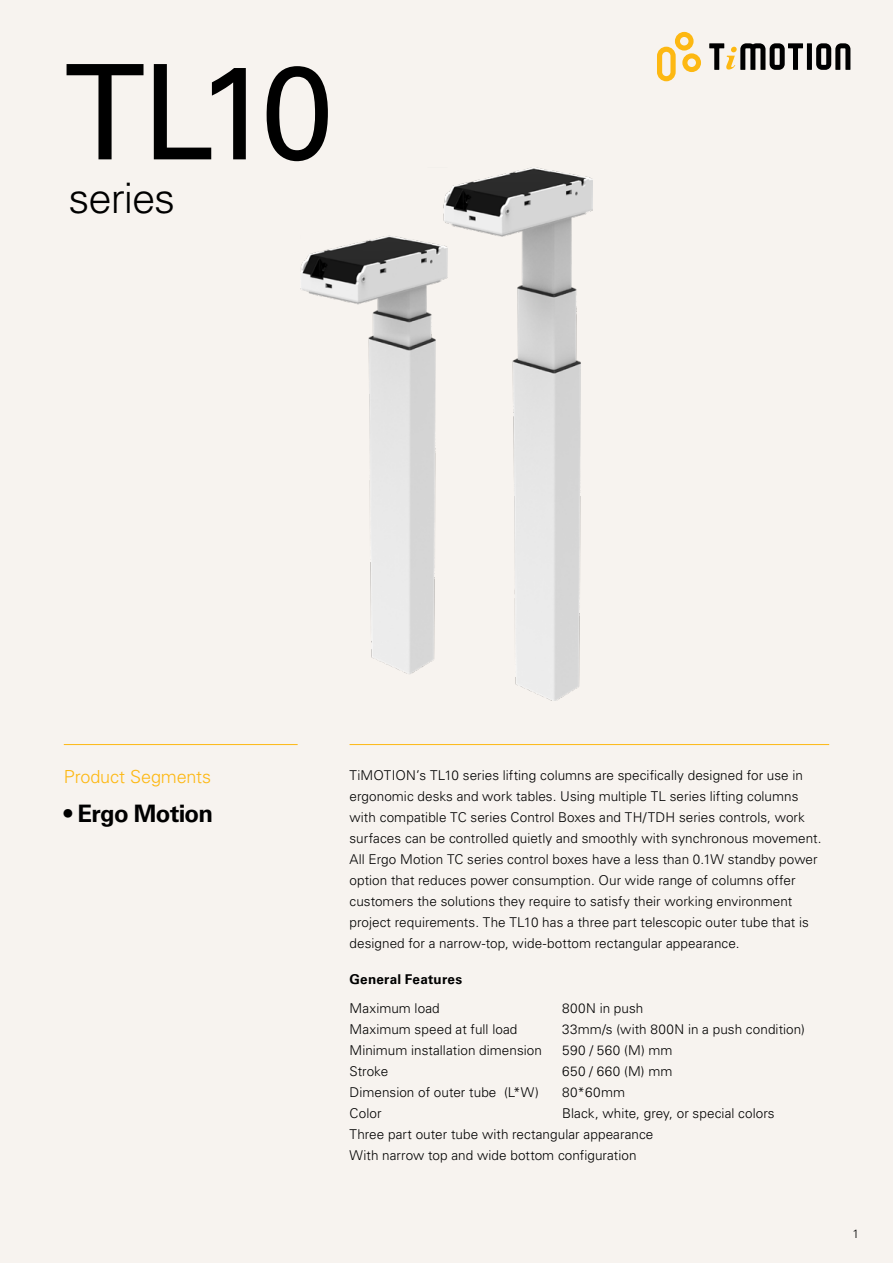
<style>
.page{position:relative;width:893px;height:1263px;background:#f7f3ef}
.page>*{position:absolute;margin:0;border:0;box-sizing:border-box;transform-origin:0 0}
.t1{font:132px "Univers LT Std";color:#000}
.t2{font:300 42px "Univers LT Std";letter-spacing:-.025em;color:#000}
.t3{font:700 24px "Univers LT Std";letter-spacing:-.03em;color:#000}
.t4{font:300 18px "Univers LT Std";letter-spacing:-.005em;color:#fdb812}
.t5{font:300 13.5px/21px "Univers LT Std";letter-spacing:.005em;color:#000}
.t6{font:700 13.5px "Univers LT Std";letter-spacing:.015em;color:#000}
.t7{font:300 12px "Univers LT Std";color:#000}
</style>
<div class="page">
<svg style="left:657px;top:32px;width:44px;height:49px"></svg>
<div style="left:807px;top:43px;width:5px;height:27px;background:#000"></div>
<svg style="left:816px;top:43px;width:34px;height:27px"></svg>
<svg style="left:709px;top:43px;width:94px;height:27px"></svg>
<hr style="left:350px;top:744px;width:479px;height:1px;background:#fdb812">
<hr style="left:64px;top:744px;width:234px;height:1px;background:#fdb812">
<img style="left:301px;top:168px;width:291px;height:532px">
<h1 class="t1" style="left:64px;top:34px;width:272px">TL10</h1>
<h2 class="t2" style="left:69px;top:173px;width:108px">series</h2>
<h3 class="t4" style="left:64px;top:766px;width:149px">Product Segments</h3>
<h3 class="t3" style="left:64px;top:799px;width:151px">• Ergo Motion</h3>
<p class="t5" style="left:350px;top:765px;width:473px">TiMOTION’s TL10 series lifting columns are specifically designed for use in ergonomic desks and work tables. Using multiple TL series lifting columns with compatible TC series Control Boxes and TH/TDH series controls, work surfaces can be controlled quietly and smoothly with synchronous movement.<br>All Ergo Motion TC series control boxes have a less than 0.1W standby power option that reduces power consumption. Our wide range of columns offer customers the solutions they require to satisfy their working environment project requirements. The TL10 has a three part telescopic outer tube that is designed for a narrow-top, wide-bottom rectangular appearance.</p>
<p class="t6" style="left:350px;top:971px;width:114px">General Features</p>
<p class="t5" style="left:350px;top:998px;width:92px">Maximum load</p>
<p class="t5" style="left:562px;top:998px;width:83px">800N in push</p>
<p class="t5" style="left:350px;top:1019px;width:169px">Maximum speed at full load</p>
<p class="t5" style="left:562px;top:1019px;width:244px">33mm/s (with 800N in a push condition)</p>
<p class="t5" style="left:350px;top:1040px;width:194px">Minimum installation dimension</p>
<p class="t5" style="left:562px;top:1040px;width:112px">590 / 560 (M) mm</p>
<p class="t5" style="left:350px;top:1061px;width:40px">Stroke</p>
<p class="t5" style="left:562px;top:1061px;width:112px">650 / 660 (M) mm</p>
<p class="t5" style="left:350px;top:1082px;width:191px">Dimension of outer tube (L*W)</p>
<p class="t5" style="left:562px;top:1082px;width:64px">80*60mm</p>
<p class="t5" style="left:350px;top:1103px;width:34px">Color</p>
<p class="t5" style="left:350px;top:1103px;width:427px;text-indent:213px">Black, white, grey, or special colors<br>Three part outer tube with rectangular appearance<br>With narrow top and wide bottom configuration</p>
<p class="t7" style="left:852px;top:1226px;width:8px">1</p>
</div>
